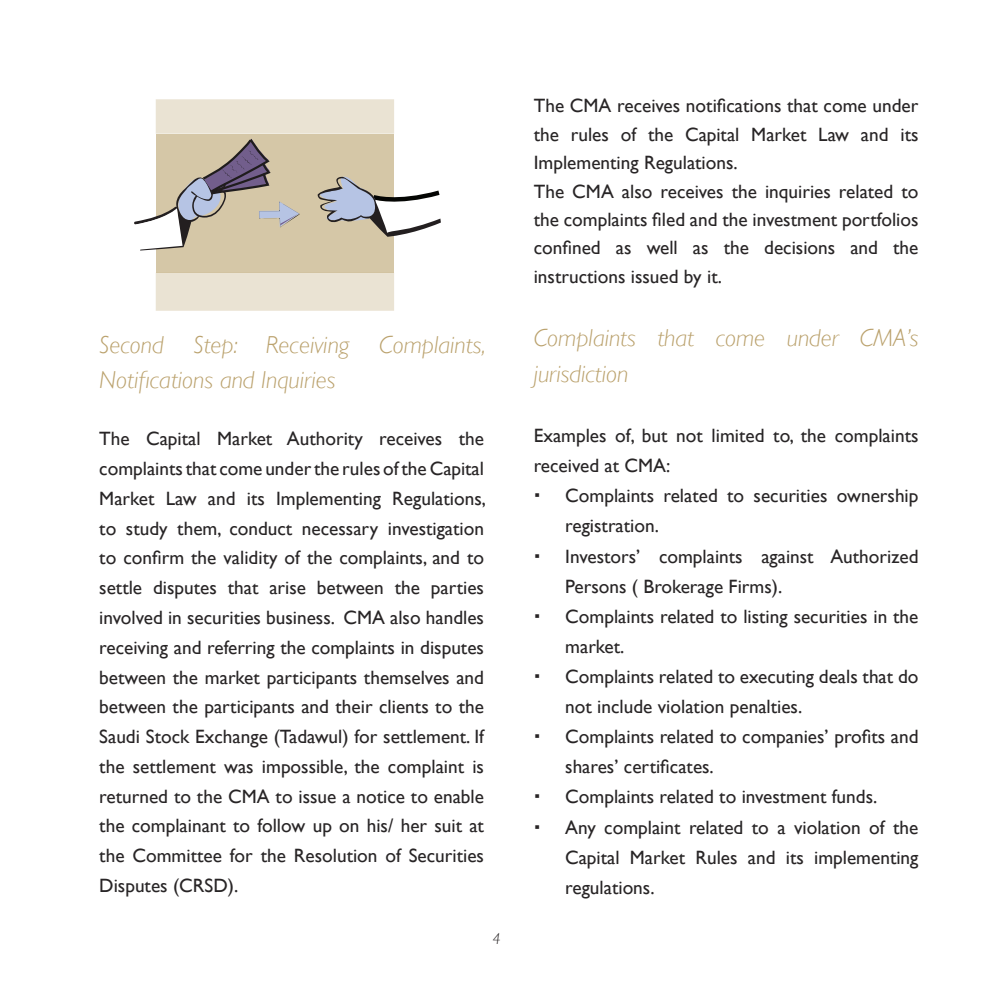
<style>
.page{position:relative;width:993px;height:993px;background:#fff}
.page>*{position:absolute;margin:0;border:0;box-sizing:border-box;transform-origin:0 0}
.t1{font:italic 300 24.5px/35px "Gill Sans";color:#baa16c}
.t2{font:19.25px/29.8px "Gill Sans";color:#282526}
.t3{font:italic 300 15.75px "Gill Sans";color:#231f20}
</style>
<div class="page">
<svg style="left:156px;top:99px;width:238px;height:212px;fill:#eae3d3"></svg>
<svg style="left:134px;top:138px;width:166px;height:112px"></svg>
<svg style="left:316px;top:173px;width:125px;height:65px"></svg>
<p class="t1" style="left:99px;top:326px;width:388px">Second Step: Receiving Complaints,<br>Notifications and Inquiries</p>
<p class="t2" style="left:99px;top:424px;width:388px;text-align:justify">The Capital Market Authority receives the complaints that come under the rules of the Capital Market Law and its Implementing Regulations, to study them, conduct necessary investigation to confirm the validity of the complaints, and to settle disputes that arise between the parties involved in securities business. CMA also handles receiving and referring the complaints in disputes between the market participants themselves and between the participants and their clients to the Saudi Stock Exchange (Tadawul) for settlement. If the settlement was impossible, the complaint is returned to the CMA to issue a notice to enable the complainant to follow up on his/ her suit at the Committee for the Resolution of Securities Disputes (CRSD).</p>
<p class="t3" style="left:492px;top:929px;width:10px">4</p>
<p class="t2" style="left:533px;top:92px;width:386px;line-height:28.3px">The CMA receives notifications that come under the rules of the Capital Market Law and its Implementing Regulations.<br>The CMA also receives the inquiries related to the complaints filed and the investment portfolios confined as well as the decisions and the instructions issued by it.</p>
<p class="t1" style="left:533px;top:320px;width:386px">Complaints that come under CMA’s jurisdiction</p>
<p class="t2" style="left:533px;top:421px;width:386px">Examples of, but not limited to, the complaints received at CMA:</p>
<p class="t2" style="left:565px;top:481px;width:354px">Complaints related to securities ownership registration.<br>Investors’ complaints against Authorized Persons ( Brokerage Firms).<br>Complaints related to listing securities in the market.<br>Complaints related to executing deals that do not include violation penalties.<br>Complaints related to companies’ profits and shares’ certificates.<br>Complaints related to investment funds.<br>Any complaint related to a violation of the Capital Market Rules and its implementing regulations.</p>
</div>
